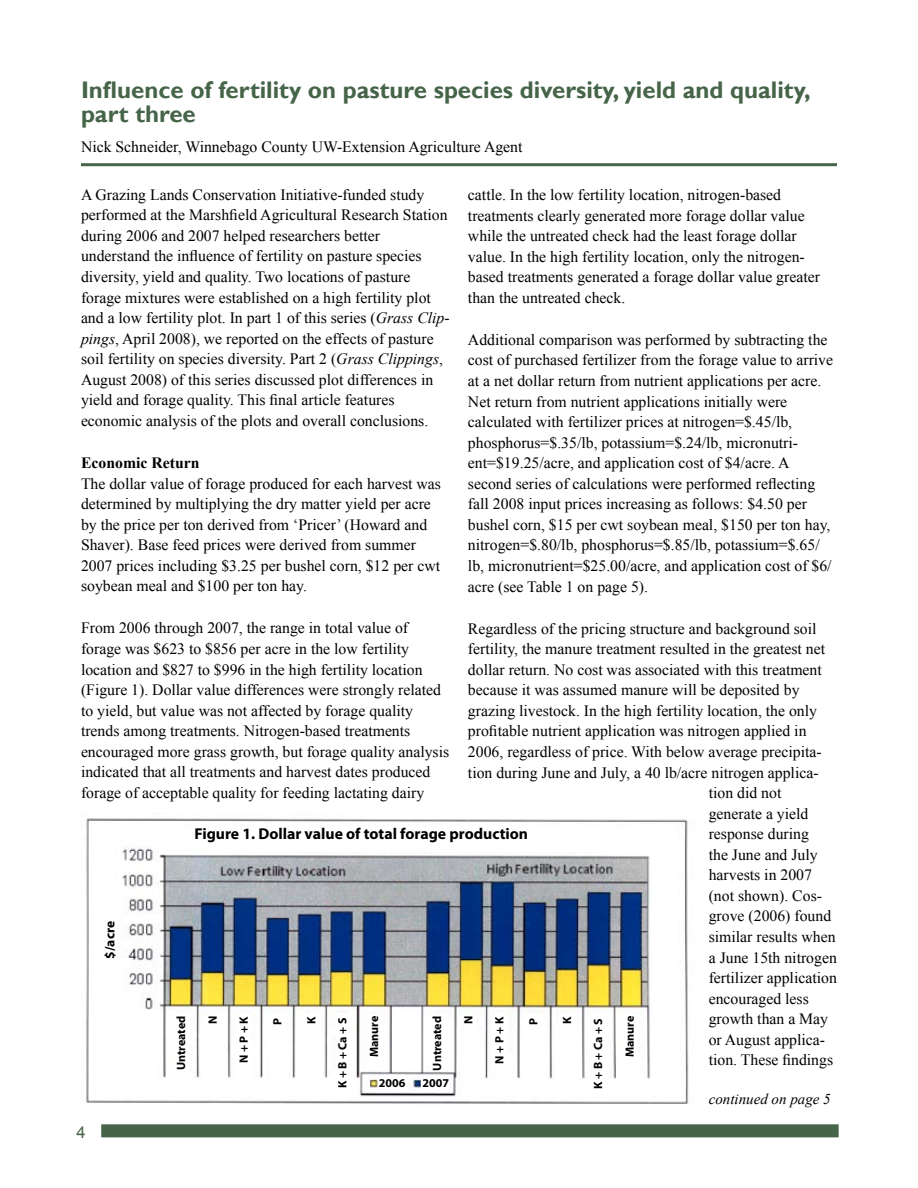
<style>
.page{position:relative;width:918px;height:1188px;background:#fff}
.page>*{position:absolute;margin:0;border:0;box-sizing:border-box;transform-origin:0 0}
.t1{font:700 24px/24.8px "Gill Sans";color:#466448}
.t2{font:16.5px "Arial";color:#466448}
.t3{font:15.75px/20.5px "Times New Roman";color:#000}
.t4{font:700 15.75px "Myriad Pro";color:#000}
.t5{font:700 15.75px "Times New Roman";color:#000}
.t6{font:italic 15px "Times New Roman";color:#000}
.t7{font:700 13.5px "Myriad Pro";color:#000}
.t8{font:700 12px "Myriad Pro";color:#000}
.s1{font-style:italic}
</style>
<div class="page">
<div style="left:101px;top:1124px;width:738px;height:13px;background:#466448;border:2px solid #466448"></div>
<hr style="left:81px;top:163px;width:756px;height:3px;background:#466448">
<img style="left:86px;top:818px;width:603px;height:287px">
<div style="left:219px;top:827px;width:389px;height:24px;background:#fff"></div>
<div style="left:105px;top:903px;width:16px;height:59px;background:#fff"></div>
<div style="left:174px;top:1013px;width:16px;height:57px;background:#fff"></div>
<div style="left:204px;top:1015px;width:17px;height:13px;background:#fff"></div>
<div style="left:237px;top:1013px;width:15px;height:57px;background:#fff"></div>
<div style="left:269px;top:1013px;width:17px;height:13px;background:#fff"></div>
<div style="left:303px;top:1013px;width:18px;height:13px;background:#fff"></div>
<div style="left:336px;top:1013px;width:16px;height:57px;background:#fff"></div>
<div style="left:367px;top:1016px;width:16px;height:47px;background:#fff"></div>
<div style="left:379px;top:1075px;width:28px;height:16px;background:#fff"></div>
<div style="left:422px;top:1076px;width:28px;height:15px;background:#fff"></div>
<div style="left:430px;top:1014px;width:16px;height:57px;background:#fff"></div>
<div style="left:460px;top:1015px;width:17px;height:13px;background:#fff"></div>
<div style="left:492px;top:1013px;width:16px;height:57px;background:#fff"></div>
<div style="left:525px;top:1014px;width:17px;height:12px;background:#fff"></div>
<div style="left:559px;top:1014px;width:17px;height:12px;background:#fff"></div>
<div style="left:592px;top:1013px;width:16px;height:57px;background:#fff"></div>
<div style="left:623px;top:1016px;width:16px;height:47px;background:#fff"></div>
<h1 class="t1" style="left:81px;top:78px;width:731px">Influence of fertility on pasture species diversity, yield and quality, part three</h1>
<p class="t3" style="left:81px;top:136px;width:443px">Nick Schneider, Winnebago County UW-Extension Agriculture Agent</p>
<p class="t3" style="left:81px;top:184px;width:370px">A Grazing Lands Conservation Initiative-funded study performed at the Marshfield Agricultural Research Station during 2006 and 2007 helped researchers better understand the influence of fertility on pasture species diversity, yield and quality. Two locations of pasture forage mixtures were established on a high fertility plot and a low fertility plot. In part 1 of this series (<span class="s1">Grass Clip&shy;pings</span>, April 2008), we reported on the effects of pasture soil fertility on species diversity. Part 2 (<span class="s1">Grass Clippings</span>, August 2008) of this series discussed plot differences in yield and forage quality. This final article features economic analysis of the plots and overall conclusions.</p>
<p class="t5" style="left:81px;top:452px;width:120px">Economic Return</p>
<p class="t3" style="left:81px;top:473px;width:361px">The dollar value of forage produced for each harvest was determined by multiplying the dry matter yield per acre by the price per ton derived from ‘Pricer’ (Howard and Shaver). Base feed prices were derived from summer 2007 prices including $3.25 per bushel corn, $12 per cwt soybean meal and $100 per ton hay.</p>
<p class="t3" style="left:81px;top:618px;width:370px">From 2006 through 2007, the range in total value of forage was $623 to $856 per acre in the low fertility location and $827 to $996 in the high fertility location (Figure 1). Dollar value differences were strongly related to yield, but value was not affected by forage quality trends among treatments. Nitrogen-based treatments encouraged more grass growth, but forage quality analysis indicated that all treatments and harvest dates produced forage of acceptable quality for feeding lactating dairy</p>
<p class="t3" style="left:468px;top:184px;width:354px">cattle. In the low fertility location, nitrogen-based treatments clearly generated more forage dollar value while the untreated check had the least forage dollar value. In the high fertility location, only the nitrogen&shy;based treatments generated a forage dollar value greater than the untreated check.</p>
<p class="t3" style="left:468px;top:329px;width:367px">Additional comparison was performed by subtracting the cost of purchased fertilizer from the forage value to arrive at a net dollar return from nutrient applications per acre.<br>Net return from nutrient applications initially were calculated with fertilizer prices at nitrogen=$.45/lb, phosphorus=$.35/lb, potassium=$.24/lb, micronutri&shy;ent=$19.25/acre, and application cost of $4/acre. A second series of calculations were performed reflecting fall 2008 input prices increasing as follows: $4.50 per bushel corn, $15 per cwt soybean meal, $150 per ton hay, nitrogen=$.80/lb, phosphorus=$.85/lb, potassium=$.65/ lb, micronutrient=$25.00/acre, and application cost of $6/ acre (see Table 1 on page 5).</p>
<p class="t3" style="left:468px;top:618px;width:350px">Regardless of the pricing structure and background soil</p>
<p class="t3" style="left:468px;top:638px;width:359px">fertility, the manure treatment resulted in the greatest net</p>
<p class="t3" style="left:468px;top:659px;width:355px">dollar return. No cost was associated with this treatment</p>
<p class="t3" style="left:468px;top:680px;width:333px">because it was assumed manure will be deposited by</p>
<p class="t3" style="left:468px;top:700px;width:351px">grazing livestock. In the high fertility location, the only</p>
<p class="t3" style="left:468px;top:721px;width:340px">profitable nutrient application was nitrogen applied in</p>
<p class="t3" style="left:468px;top:741px;width:355px">2006, regardless of price. With below average precipita-</p>
<p class="t3" style="left:468px;top:762px;width:352px">tion during June and July, a 40 lb/acre nitrogen applica-</p>
<p class="t3" style="left:709px;top:782px;width:74px">tion did not</p>
<p class="t3" style="left:709px;top:803px;width:101px">generate a yield</p>
<p class="t3" style="left:709px;top:823px;width:102px">response during</p>
<p class="t3" style="left:709px;top:844px;width:110px">the June and July</p>
<p class="t3" style="left:709px;top:865px;width:105px">harvests in 2007</p>
<p class="t3" style="left:709px;top:885px;width:115px">(not shown). Cos-</p>
<p class="t3" style="left:709px;top:906px;width:124px">grove (2006) found</p>
<p class="t3" style="left:709px;top:926px;width:128px">similar results when</p>
<p class="t3" style="left:709px;top:947px;width:130px">a June 15th nitrogen</p>
<p class="t3" style="left:709px;top:967px;width:130px">fertilizer application</p>
<p class="t3" style="left:709px;top:988px;width:102px">encouraged less</p>
<p class="t3" style="left:709px;top:1008px;width:121px">growth than a May</p>
<p class="t3" style="left:709px;top:1029px;width:118px">or August applica-</p>
<p class="t3" style="left:709px;top:1050px;width:126px">tion. These findings</p>
<p class="t4" style="left:194px;top:824px;width:335px">Figure 1. Dollar value of total forage production</p>
<p class="t7" style="left:101px;top:958px;width:39px;rotate:-90deg">$/acre</p>
<p class="t8" style="left:173px;top:1070px;width:56px;rotate:-90deg">Untreated</p>
<p class="t8" style="left:205px;top:1024px;width:10px;rotate:-90deg">N</p>
<p class="t8" style="left:236px;top:1063px;width:48px;rotate:-90deg">N + P + K</p>
<p class="t8" style="left:270px;top:1025px;width:8px;rotate:-90deg">P</p>
<p class="t8" style="left:304px;top:1024px;width:9px;rotate:-90deg">K</p>
<p class="t8" style="left:335px;top:1088px;width:72px;rotate:-90deg">K + B + Ca + S</p>
<p class="t8" style="left:366px;top:1057px;width:43px;rotate:-90deg">Manure</p>
<p class="t8" style="left:429px;top:1071px;width:56px;rotate:-90deg">Untreated</p>
<p class="t8" style="left:461px;top:1024px;width:10px;rotate:-90deg">N</p>
<p class="t8" style="left:492px;top:1064px;width:48px;rotate:-90deg">N + P + K</p>
<p class="t8" style="left:526px;top:1025px;width:8px;rotate:-90deg">P</p>
<p class="t8" style="left:559px;top:1024px;width:9px;rotate:-90deg">K</p>
<p class="t8" style="left:590px;top:1089px;width:72px;rotate:-90deg">K + B + Ca + S</p>
<p class="t8" style="left:622px;top:1057px;width:43px;rotate:-90deg">Manure</p>
<p class="t8" style="left:379px;top:1075px;width:28px">2006</p>
<p class="t8" style="left:423px;top:1075px;width:28px">2007</p>
<p class="t2" style="left:76px;top:1121px;width:11px">4</p>
<p class="t6" style="left:709px;top:1089px;width:124px">continued on page 5</p>
</div>
